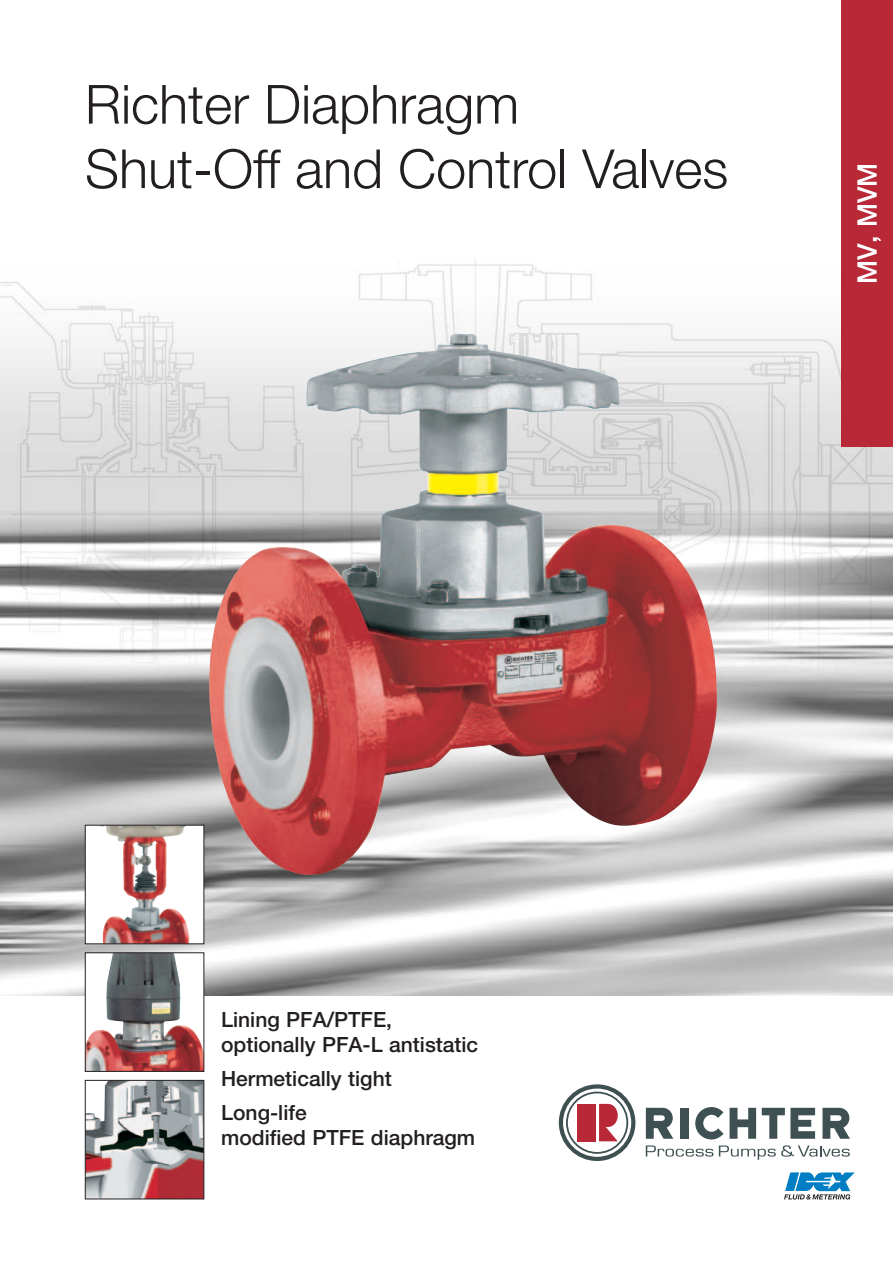
<style>
.page{position:relative;width:893px;height:1263px;background:#fff}
.page>*{position:absolute;margin:0;border:0;box-sizing:border-box;transform-origin:0 0}
.t1{font:300 54px/64.5px "Helvetica Neue LT Std";color:#231f20}
.t2{font:500 27px "Helvetica Neue LT Std";color:#fff}
.t3{font:500 21px/25.2px "Helvetica Neue LT Std";color:#231f20}
</style>
<div class="page">
<img style="left:0;top:0;width:893px;height:995px">
<div style="left:842px;top:0;width:51px;height:446px;background:#b82837"></div>
<svg style="left:646px;top:1145px;width:67px;height:11px"></svg>
<svg style="left:719px;top:1145px;width:131px;height:15px"></svg>
<svg style="left:559px;top:1084px;width:76px;height:77px"></svg>
<svg style="left:646px;top:1108px;width:27px;height:31px"></svg>
<div style="left:681px;top:1108px;width:8px;height:31px;background:#3e5052"></div>
<svg style="left:695px;top:1107px;width:29px;height:32px"></svg>
<svg style="left:822px;top:1108px;width:28px;height:31px"></svg>
<svg style="left:730px;top:1108px;width:26px;height:31px"></svg>
<svg style="left:762px;top:1108px;width:53px;height:31px"></svg>
<div style="left:577px;top:1104px;width:18px;height:37px;background:#b82837"></div>
<svg style="left:784px;top:1172px;width:71px;height:27px"></svg>
<img style="left:209px;top:336px;width:293px;height:539px">
<img style="left:87px;top:1082px;width:115px;height:115px">
<div style="left:85px;top:1080px;width:119px;height:119px;border:1px solid #231f20"></div>
<div style="left:85px;top:825px;width:119px;height:119px;background:#fff"></div>
<img style="left:103px;top:827px;width:86px;height:115px">
<div style="left:85px;top:825px;width:119px;height:119px;border:1px solid #231f20"></div>
<img style="left:87px;top:954px;width:115px;height:115px">
<div style="left:85px;top:952px;width:119px;height:119px;border:1px solid #231f20"></div>
<h1 class="t1" style="left:85px;top:71px;width:645px">Richter Diaphragm<br>Shut-Off and Control Valves</h1>
<p class="t2" style="left:851px;top:284px;width:122px;rotate:-90deg">MV, MVM</p>
<p class="t3" style="left:221px;top:1007px;width:259px">Lining PFA/PTFE, optionally PFA-L antistatic</p>
<p class="t3" style="left:221px;top:1061px;width:172px;line-height:33.8px">Hermetically tight<br>Long-life</p>
<p class="t3" style="left:221px;top:1124px;width:256px">modified PTFE diaphragm</p>
</div>
